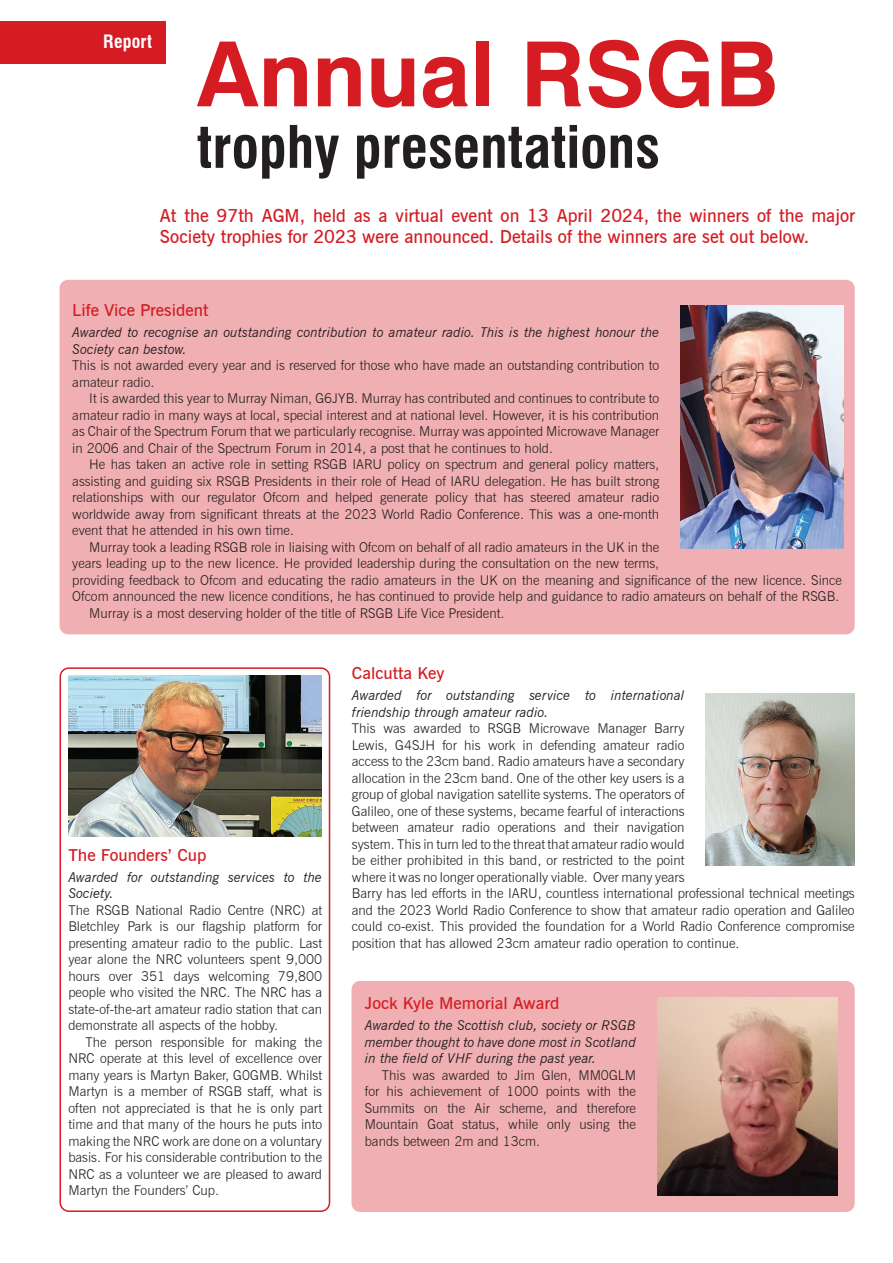
<style>
.page{position:relative;width:893px;height:1263px;background:#fff}
.page>*{position:absolute;margin:0;border:0;box-sizing:border-box;transform-origin:0 0}
.t1{font:700 90px "Swiss 721 BT";color:#d51c23}
.t2{font:700 condensed 57px "Swiss 721 BT";color:#231f20}
.t3{font:600 18px/21px "News Gothic BT";color:#d51c23}
.t4{font:700 condensed 18px "Swiss 721 BT";letter-spacing:.01em;color:#fff}
.t5{font:600 16.5px "News Gothic BT";color:#d51c23;scale:1.04 1}
.t6{font:300 13.5px/16.5px "News Gothic BT";color:#231f20;text-align:justify}
.t7{font:italic 13.5px/16.5px "News Gothic BT";color:#231f20}
</style>
<div class="page">
<div style="left:0;top:21px;width:165px;height:43px;background:#d51c23"></div>
<div style="left:60px;top:667px;width:270px;height:545px;border:2px solid #d51c23;border-radius:9px"></div>
<div style="left:60px;top:280px;width:795px;height:354px;background:#f0afb2;border-radius:9px"></div>
<img style="left:681px;top:305px;width:163px;height:244px">
<img style="left:68px;top:675px;width:253px;height:162px">
<img style="left:706px;top:693px;width:149px;height:172px">
<div style="left:351px;top:981px;width:504px;height:231px;background:#f0afb2;border-radius:9px"></div>
<img style="left:657px;top:997px;width:181px;height:198px">
<h3 class="t4" style="left:103px;top:31px;width:50px">Report</h3>
<h1 class="t1" style="left:197px;top:20px;width:583px">Annual RSGB</h1>
<h2 class="t2" style="left:197px;top:113px;width:465px">trophy presentations</h2>
<h3 class="t3" style="left:160px;top:205px;width:697px">At the 97th AGM, held as a virtual event on 13 April 2024, the winners of the major<br>Society trophies for 2023 were announced. Details of the winners are set out below.</h3>
<p class="t5" style="left:72px;top:300px;width:132px">Life Vice President</p>
<p class="t7" style="left:72px;top:324px;width:588px">Awarded to recognise an outstanding contribution to amateur radio. This is the highest honour the<br>Society can bestow.</p>
<p class="t6" style="left:72px;top:357px;width:588px">This is not awarded every year and is reserved for those who have made an outstanding contribution to amateur radio.</p>
<p class="t6" style="left:72px;top:390px;width:588px;text-indent:17px">It is awarded this year to Murray Niman, G6JYB. Murray has contributed and continues to contribute to amateur radio in many ways at local, special interest and at national level. However, it is his contribution as Chair of the Spectrum Forum that we particularly recognise. Murray was appointed Microwave Manager in 2006 and Chair of the Spectrum Forum in 2014, a post that he continues to hold.</p>
<p class="t6" style="left:72px;top:456px;width:588px;text-indent:17px">He has taken an active role in setting RSGB IARU policy on spectrum and general policy matters, assisting and guiding six RSGB Presidents in their role of Head of IARU delegation. He has built strong relationships with our regulator Ofcom and helped generate policy that has steered amateur radio worldwide away from significant threats at the 2023 World Radio Conference. This was a one-month event that he attended in his own time.</p>
<p class="t6" style="left:89px;top:539px;width:571px">Murray took a leading RSGB role in liaising with Ofcom on behalf of all radio amateurs in the UK in the</p>
<p class="t6" style="left:72px;top:555px;width:588px">years leading up to the new licence. He provided leadership during the consultation on the new terms,</p>
<p class="t6" style="left:72px;top:572px;width:771px">providing feedback to Ofcom and educating the radio amateurs in the UK on the meaning and significance of the new licence. Since</p>
<p class="t6" style="left:72px;top:588px;width:769px">Ofcom announced the new licence conditions, he has continued to provide help and guidance to radio amateurs on behalf of the RSGB.</p>
<p class="t6" style="left:89px;top:605px;width:417px">Murray is a most deserving holder of the title of RSGB Life Vice President.</p>
<p class="t5" style="left:68px;top:845px;width:134px">The Founders’ Cup</p>
<p class="t7" style="left:68px;top:869px;width:255px">Awarded for outstanding services to the<br>Society.</p>
<p class="t6" style="left:68px;top:902px;width:255px">The RSGB National Radio Centre (NRC) at Bletchley Park is our flagship platform for presenting amateur radio to the public. Last year alone the NRC volunteers spent 9,000 hours over 351 days welcoming 79,800 people who visited the NRC. The NRC has a state-of-the-art amateur radio station that can demonstrate all aspects of the hobby.</p>
<p class="t6" style="left:68px;top:1034px;width:255px;text-indent:17px">The person responsible for making the NRC operate at this level of excellence over many years is Martyn Baker, G0GMB. Whilst Martyn is a member of RSGB staff, what is often not appreciated is that he is only part time and that many of the hours he puts into making the NRC work are done on a voluntary basis. For his considerable contribution to the NRC as a volunteer we are pleased to award Martyn the Founders’ Cup.</p>
<p class="t5" style="left:352px;top:663px;width:91px">Calcutta Key</p>
<p class="t7" style="left:352px;top:687px;width:334px">Awarded for outstanding service to international friendship through amateur radio.</p>
<p class="t6" style="left:352px;top:720px;width:504px;text-align:left">This was awarded to RSGB Microwave Manager Barry<br>Lewis, G4SJH for his work in defending amateur radio<br>access to the 23cm band. Radio amateurs have a secondary<br>allocation in the 23cm band. One of the other key users is a<br>group of global navigation satellite systems. The operators of<br>Galileo, one of these systems, became fearful of interactions<br>between amateur radio operations and their navigation<br>system. This in turn led to the threat that amateur radio would<br>be either prohibited in this band, or restricted to the point<br>where it was no longer operationally viable. Over many years<br>Barry has led efforts in the IARU, countless international professional technical meetings and the 2023 World Radio Conference to show that amateur radio operation and Galileo could co-exist. This provided the foundation for a World Radio Conference compromise position that has allowed 23cm amateur radio operation to continue.</p>
<p class="t5" style="left:365px;top:993px;width:189px">Jock Kyle Memorial Award</p>
<p class="t7" style="left:365px;top:1017px;width:273px;text-align:justify">Awarded to the Scottish club, society or RSGB member thought to have done most in Scotland in the field of VHF during the past year.</p>
<p class="t6" style="left:365px;top:1067px;width:273px;text-indent:17px">This was awarded to Jim Glen, MM0GLM for his achievement of 1000 points with the Summits on the Air scheme, and therefore Mountain Goat status, while only using the bands between 2m and 13cm.</p>
</div>
